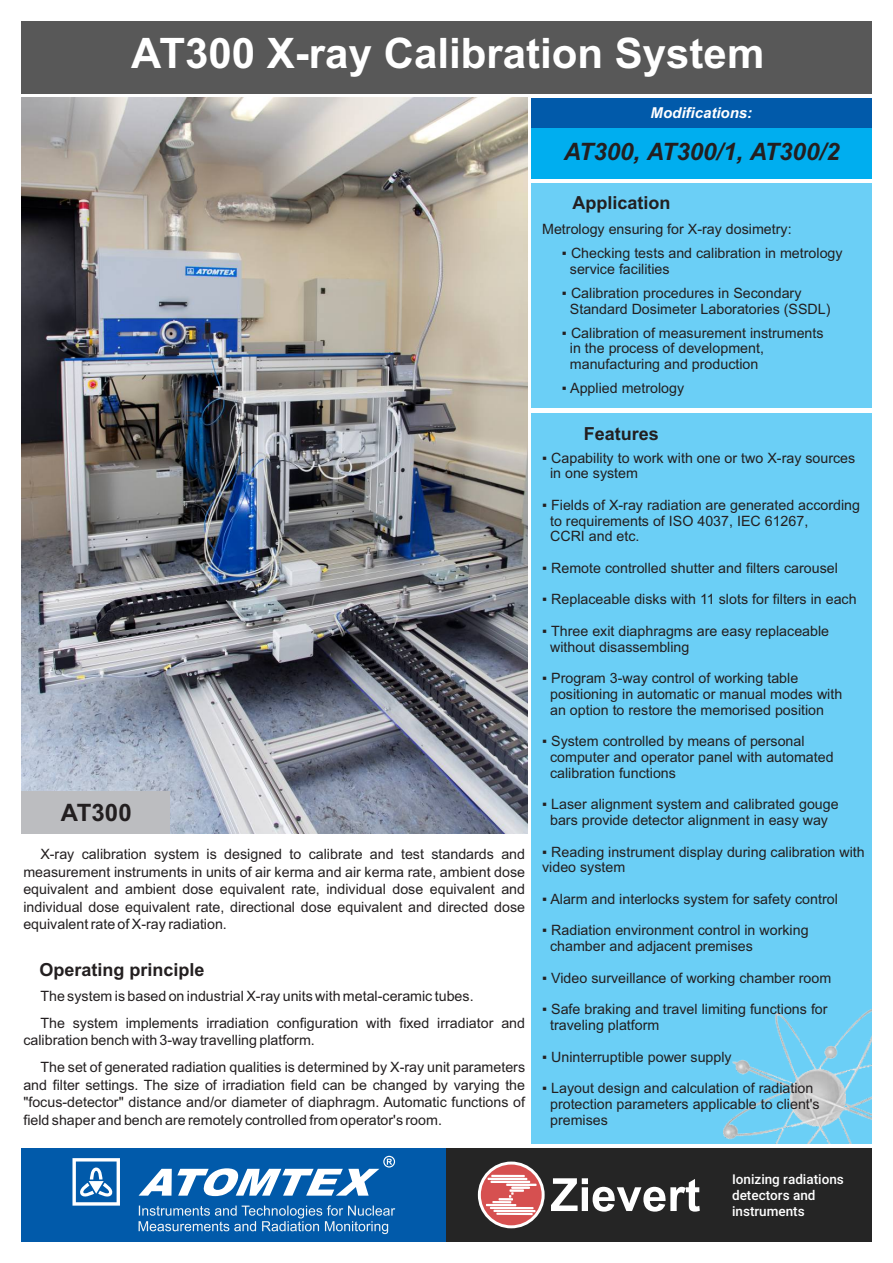
<style>
.page{position:relative;width:893px;height:1263px;background:#fff}
.page>*{position:absolute;margin:0;border:0;box-sizing:border-box;transform-origin:0 0}
.t1{font:700 42px "Arial";color:#fff}
.t2{font:italic 700 24px "Arial";color:#231f20}
.t3{font:700 24px "Arial";color:#231f20}
.t4{font:700 18px "Arial";color:#231f20}
.t5{font:700 16.5px "Arial";color:#231f20}
.t6{font:italic 700 15px "Arial";color:#fff}
.t7{font:14.25px/15.8px "Arial";color:#231f20}
.t8{font:500 13.5px/16.2px "Roboto";color:#fff}
</style>
<div class="page">
<div style="left:21px;top:21px;width:851px;height:73px;background:#585858"></div>
<div style="left:21px;top:1148px;width:425px;height:94px;background:#015aaa"></div>
<div style="left:446px;top:1148px;width:426px;height:94px;background:#252525"></div>
<svg style="left:139px;top:1205px;width:256px;height:29px"></svg>
<svg style="left:139px;top:1156px;width:256px;height:40px"></svg>
<svg style="left:72px;top:1158px;width:48px;height:47px"></svg>
<svg style="left:478px;top:1161px;width:67px;height:67px;background:#dd8383"></svg>
<svg style="left:491px;top:1175px;width:34px;height:2px"></svg>
<hr style="left:488px;top:1178px;width:39px;height:2px;background:#fff">
<hr style="left:509px;top:1189px;width:15px;height:3px;background:#fff">
<svg style="left:506px;top:1183px;width:31px;height:3px"></svg>
<hr style="left:490px;top:1181px;width:40px;height:2px;background:#fff">
<hr style="left:493px;top:1210px;width:42px;height:2px;background:#fff">
<hr style="left:511px;top:1186px;width:19px;height:3px;background:#fff">
<svg style="left:486px;top:1192px;width:48px;height:23px"></svg>
<svg style="left:551px;top:1178px;width:149px;height:33px"></svg>
<div style="left:531px;top:128px;width:341px;height:51px;background:#00aeef"></div>
<div style="left:531px;top:98px;width:341px;height:30px;background:#015aaa"></div>
<div style="left:531px;top:183px;width:341px;height:961px;background:#6bcff6"></div>
<img style="left:723px;top:1010px;width:149px;height:134px">
<hr style="left:531px;top:408px;width:341px;height:4px;background:#fff">
<img style="left:21px;top:98px;width:506px;height:736px">
<div style="left:21px;top:791px;width:149px;height:43px;background:#bcbdc0"></div>
<h1 class="t1" style="left:131px;top:37px;width:635px">АТ300 X-ray Calibration System</h1>
<p class="t6" style="left:651px;top:107px;width:103px">Modifications:</p>
<h2 class="t2" style="left:564px;top:142px;width:277px">АТ300, АТ300/1, АТ300/2</h2>
<p class="t4" style="left:572px;top:196px;width:100px">Application</p>
<p class="t7" style="left:542px;top:222px;width:251px">Metrology ensuring for X-ray dosimetry:</p>
<p class="t7" style="left:570px;top:246px;width:274px;text-indent:-8px">▪ Checking tests and calibration in metrology service facilities</p>
<p class="t7" style="left:570px;top:286px;width:262px;text-indent:-8px">▪ Calibration procedures in Secondary<br>Standard Dosimeter Laboratories (SSDL)</p>
<p class="t7" style="left:570px;top:326px;width:255px;text-indent:-8px">▪ Calibration of measurement instruments in the process of development, manufacturing and production</p>
<p class="t7" style="left:562px;top:382px;width:124px">▪ Applied metrology</p>
<h2 class="t3" style="left:61px;top:804px;width:72px">АТ300</h2>
<p class="t7" style="left:23px;top:847px;width:503px;line-height:17.5px;text-align:justify;text-indent:17px">X-ray calibration system is designed to calibrate and test standards and measurement instruments in units of air kerma and air kerma rate, ambient dose equivalent and ambient dose equivalent rate, individual dose equivalent and individual dose equivalent rate, directional dose equivalent and directed dose equivalent rate of X-ray radiation.</p>
<p class="t4" style="left:40px;top:963px;width:167px">Operating principle</p>
<p class="t7" style="left:40px;top:984px;width:486px;line-height:26.7px">The system is based on industrial X-ray units with metal-ceramic tubes.<br>The system implements irradiation configuration with fixed irradiator and</p>
<p class="t7" style="left:40px;top:1028px;width:486px;line-height:26.7px;text-indent:-17px">calibration bench with 3-way travelling platform.<br>The set of generated radiation qualities is determined by X-ray unit parameters</p>
<p class="t7" style="left:23px;top:1077px;width:503px;line-height:17.5px;text-align:justify">and filter settings. The size of irradiation field can be changed by varying the "focus-detector" distance and/or diameter of diaphragm. Automatic functions of field shaper and bench are remotely controlled from operator's room.</p>
<p class="t4" style="left:584px;top:427px;width:77px">Features</p>
<p class="t7" style="left:550px;top:451px;width:307px;text-indent:-8px">▪ Capability to work with one or two X-ray sources in one system</p>
<p class="t7" style="left:550px;top:498px;width:311px;text-indent:-8px">▪ Fields of X-ray radiation are generated according to requirements of ISO 4037, IEC 61267,<br>CCRI and etc.</p>
<p class="t7" style="left:542px;top:561px;width:297px">▪ Remote controlled shutter and filters carousel</p>
<p class="t7" style="left:542px;top:593px;width:316px">▪ Replaceable disks with 11 slots for filters in each</p>
<p class="t7" style="left:550px;top:624px;width:281px;text-indent:-8px">▪ Three exit diaphragms are easy replaceable without disassembling</p>
<p class="t7" style="left:550px;top:672px;width:294px;text-indent:-8px">▪ Program 3-way control of working table positioning in automatic or manual modes with an option to restore the memorised position</p>
<p class="t7" style="left:550px;top:735px;width:285px;text-indent:-8px">▪ System controlled by means of personal computer and operator panel with automated calibration functions</p>
<p class="t7" style="left:542px;top:798px;width:298px;text-align:center">▪ Laser alignment system and calibrated gouge bars provide detector alignment in easy way</p>
<p class="t7" style="left:542px;top:845px;width:324px">▪ Reading instrument display during calibration with video system</p>
<p class="t7" style="left:542px;top:892px;width:297px">▪ Alarm and interlocks system for safety control</p>
<p class="t7" style="left:550px;top:924px;width:260px;text-indent:-8px">▪ Radiation environment control in working chamber and adjacent premises</p>
<p class="t7" style="left:542px;top:971px;width:291px">▪ Video surveillance of working chamber room</p>
<p class="t7" style="left:550px;top:1003px;width:279px;text-indent:-8px">▪ Safe braking and travel limiting functions for traveling platform</p>
<p class="t7" style="left:542px;top:1050px;width:191px">▪ Uninterruptible power supply</p>
<p class="t7" style="left:550px;top:1081px;width:271px;text-indent:-8px">▪ Layout design and calculation of radiation protection parameters applicable to client's premises</p>
<p class="t5" style="left:597px;top:939px;width:155px">Принцип действия</p>
<p class="t8" style="left:732px;top:1172px;width:113px">Ionizing radiations detectors and instruments</p>
</div>
